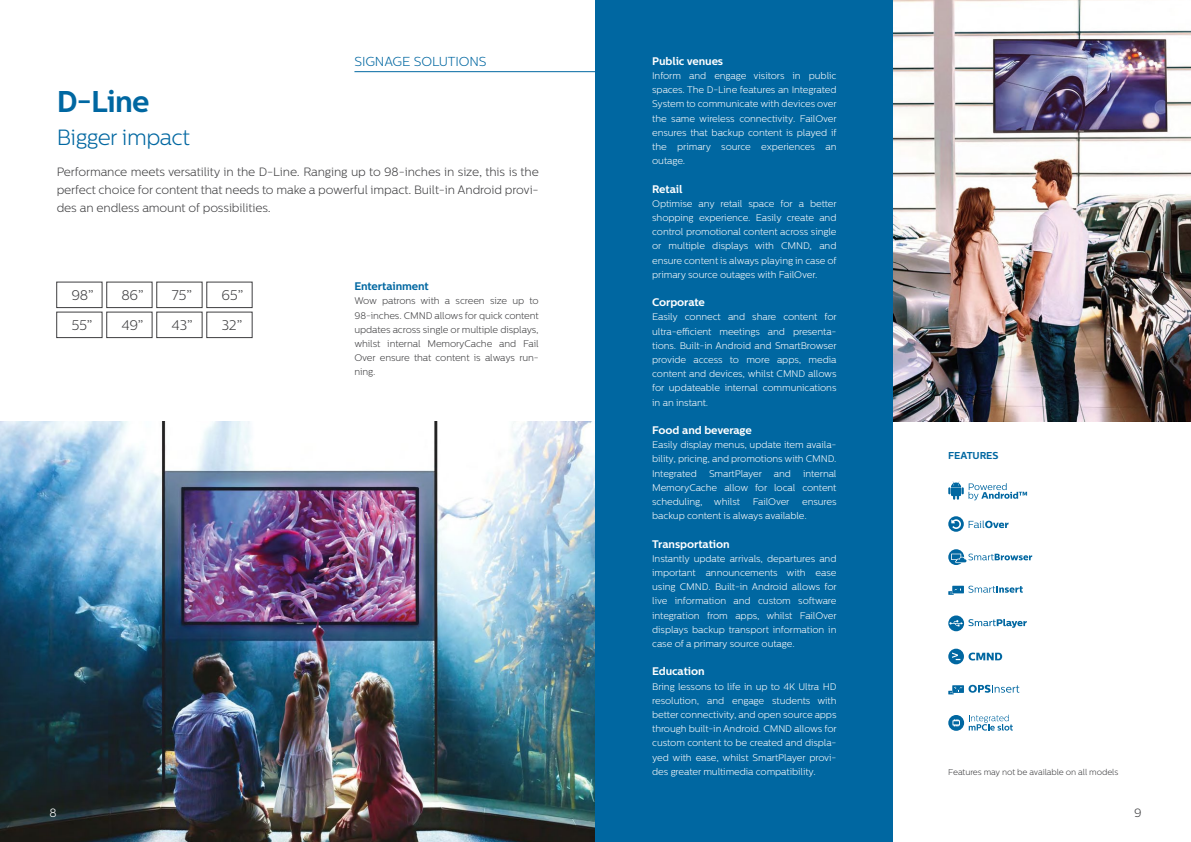
<style>
.page{position:relative;width:1191px;height:842px;background:#fff}
.page>*{position:absolute;margin:0;border:0;box-sizing:border-box;transform-origin:0 0}
.t1{font:700 30px "Centrale Sans";color:#0067a1}
.t2{font:300 22px "Centrale Sans";letter-spacing:-.025em;color:#0067a1}
.t3{font:300 14px "Centrale Sans";color:#3e3e40}
.t4{font:300 13px "Centrale Sans";color:#0067a1}
.t5{font:300 12px/18px "Centrale Sans";letter-spacing:-.01em;color:#3e3e40;text-align:justify}
.t6{font:300 12px "Centrale Sans";color:#fff}
.t7{font:700 11px "Centrale Sans";letter-spacing:-.01em;color:#fff}
.t8{font:700 11px "Centrale Sans";letter-spacing:-.01em;color:#0067a1}
.t9{font:700 10px "Centrale Sans";letter-spacing:-.01em;color:#0067a1}
.t10{font:300 9.6px/14.2px "Centrale Sans";letter-spacing:-.01em;color:#fff;text-align:justify}
.t11{font:300 9.6px/14.2px "Centrale Sans";letter-spacing:-.01em;color:#3e3e40;text-align:justify}
.t12{font:300 8.4px "Centrale Sans";letter-spacing:-.01em;color:#3e3e40}
</style>
<div class="page">
<img style="left:0;top:421px;width:595px;height:421px">
<div style="left:106px;top:282px;width:46px;height:26px;border:1px solid #3e3e40"></div>
<div style="left:156px;top:282px;width:46px;height:26px;border:1px solid #3e3e40"></div>
<div style="left:56px;top:282px;width:46px;height:26px;border:1px solid #3e3e40"></div>
<div style="left:56px;top:312px;width:46px;height:26px;border:1px solid #3e3e40"></div>
<div style="left:106px;top:312px;width:46px;height:26px;border:1px solid #3e3e40"></div>
<div style="left:156px;top:312px;width:46px;height:26px;border:1px solid #3e3e40"></div>
<div style="left:206px;top:312px;width:46px;height:26px;border:1px solid #3e3e40"></div>
<div style="left:206px;top:282px;width:46px;height:26px;border:1px solid #3e3e40"></div>
<hr style="left:354px;top:71px;width:241px;height:1px;background:#0067a1">
<img style="left:893px;top:0;width:298px;height:421px">
<div style="left:595px;top:0;width:298px;height:842px;background:#0067a1"></div>
<svg style="left:948px;top:549px;width:84px;height:16px"></svg>
<svg style="left:948px;top:615px;width:78px;height:16px"></svg>
<svg style="left:948px;top:649px;width:54px;height:15px"></svg>
<svg style="left:948px;top:481px;width:79px;height:19px"></svg>
<svg style="left:948px;top:516px;width:60px;height:16px"></svg>
<svg style="left:948px;top:586px;width:75px;height:9px"></svg>
<svg style="left:948px;top:685px;width:71px;height:9px"></svg>
<svg style="left:968px;top:715px;width:44px;height:16px"></svg>
<svg style="left:948px;top:715px;width:16px;height:16px"></svg>
<svg style="left:952px;top:719px;width:8px;height:7px"></svg>
<h1 class="t1" style="left:57px;top:84px;width:94px">D-Line</h1>
<h2 class="t2" style="left:57px;top:125px;width:135px">Bigger impact</h2>
<h3 class="t4" style="left:354px;top:54px;width:134px">SIGNAGE SOLUTIONS</h3>
<p class="t5" style="left:57px;top:162px;width:483px">Performance meets versatility in the D-Line. Ranging up to 98-inches in size, this is the perfect choice for content that needs to make a powerful impact. Built-in Android provi&shy;des an endless amount of possibilities.</p>
<h3 class="t3" style="left:71px;top:287px;width:24px">98”</h3>
<h3 class="t3" style="left:121px;top:287px;width:24px">86”</h3>
<h3 class="t3" style="left:172px;top:287px;width:22px">75”</h3>
<h3 class="t3" style="left:71px;top:317px;width:23px">55”</h3>
<h3 class="t3" style="left:121px;top:317px;width:24px">49”</h3>
<h3 class="t3" style="left:171px;top:317px;width:23px">43”</h3>
<h3 class="t3" style="left:221px;top:317px;width:22px">32”</h3>
<h3 class="t3" style="left:221px;top:287px;width:23px">65”</h3>
<p class="t8" style="left:354px;top:280px;width:76px">Entertainment</p>
<p class="t11" style="left:354px;top:294px;width:186px">Wow patrons with a screen size up to 98-inches. CMND allows for quick content updates across single or multiple displays, whilst internal MemoryCache and Fail Over ensure that content is always run&shy;ning.</p>
<p class="t6" style="left:49px;top:806px;width:9px">8</p>
<p class="t7" style="left:652px;top:54px;width:72px">Public venues</p>
<p class="t10" style="left:652px;top:69px;width:186px">Inform and engage visitors in public spaces. The D-Line features an Integrated System to communicate with devices over the same wireless connectivity. FailOver ensures that backup content is played if the primary source experiences an outage.</p>
<p class="t7" style="left:652px;top:182px;width:32px">Retail</p>
<p class="t10" style="left:652px;top:196px;width:186px">Optimise any retail space for a better shopping experience. Easily create and control promotional content across single or multiple displays with CMND, and ensure content is always playing in case of primary source outages with FailOver.</p>
<p class="t7" style="left:652px;top:296px;width:54px">Corporate</p>
<p class="t10" style="left:652px;top:310px;width:186px">Easily connect and share content for ultra-e-cient meetings and presenta&shy;tions. Built-in Android and SmartBrowser provide access to more apps, media content and devices, whilst CMND allows for updateable internal communications in an instant.</p>
<p class="t7" style="left:652px;top:423px;width:101px">Food and beverage</p>
<p class="t10" style="left:652px;top:438px;width:186px">Easily display menus, update item availa&shy;bility, pricing, and promotions with CMND.<br>Integrated</p>
<p class="t10" style="left:652px;top:466px;width:186px;text-indent:151px">internal MemoryCache allow for local content scheduling, whilst</p>
<p class="t10" style="left:709px;top:466px;width:83px">SmartPlayer and</p>
<p class="t10" style="left:752px;top:495px;width:38px">FailOver</p>
<p class="t10" style="left:652px;top:495px;width:186px;text-indent:150px">ensures backup content is always available.</p>
<p class="t7" style="left:652px;top:537px;width:79px">Transportation</p>
<p class="t10" style="left:652px;top:551px;width:186px">Instantly update arrivals, departures and important announcements with ease using CMND. Built-in Android allows for live information and custom software integration from apps, whilst FailOver displays backup transport information in case of a primary source outage.</p>
<p class="t7" style="left:652px;top:665px;width:54px">Education</p>
<p class="t10" style="left:652px;top:679px;width:186px">Bring lessons to life in up to 4K Ultra HD resolution, and engage students with better connectivity, and open source apps through built-in Android. CMND allows for custom content to be created and displa&shy;yed with ease, whilst SmartPlayer provi&shy;des greater multimedia compatibility.</p>
<p class="t9" style="left:948px;top:449px;width:52px">FEATURES</p>
<p class="t12" style="left:948px;top:767px;width:171px">Features may not be available on all models</p>
<p class="t5" style="left:1134px;top:804px;width:9px">9</p>
</div>
